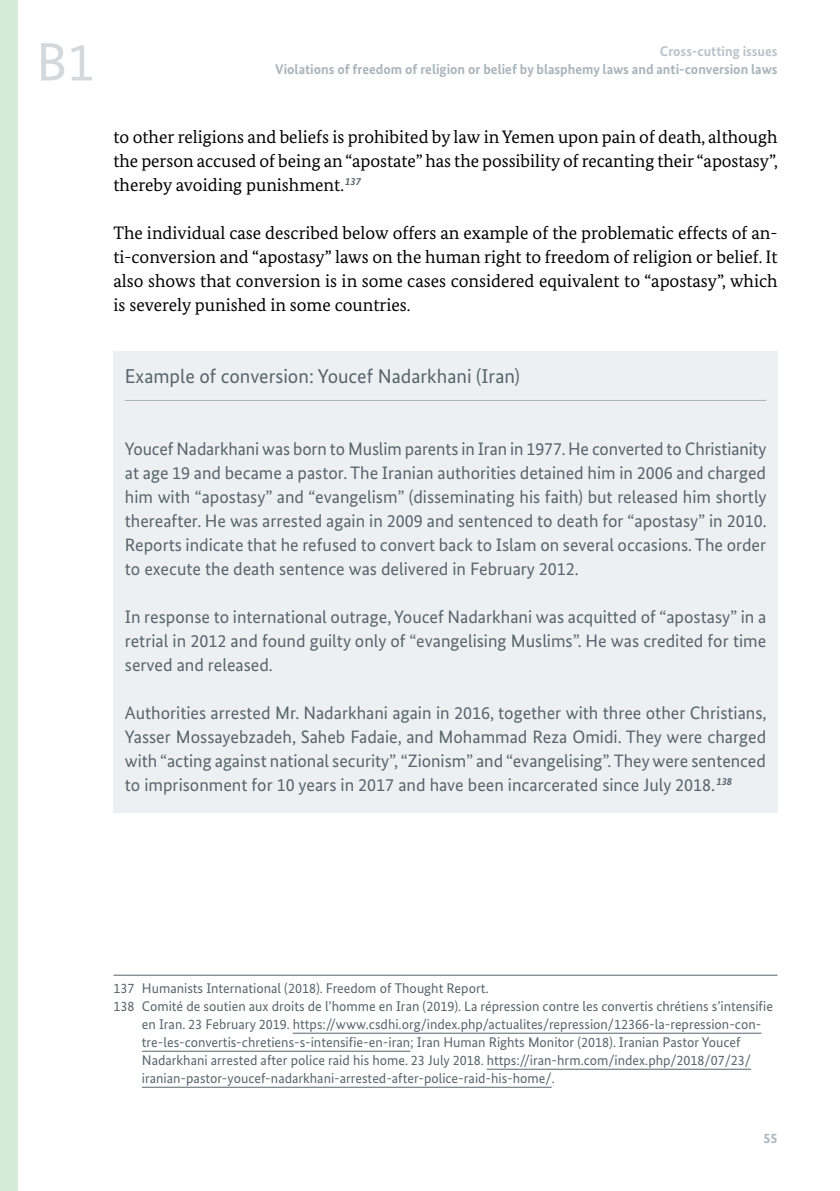
<style>
.page{position:relative;width:840px;height:1191px;background:#fff}
.page>*{position:absolute;margin:0;border:0;box-sizing:border-box;transform-origin:0 0}
.t1{font:54px "Bundes Sans";color:#d5d8da}
.Text_Kasten_Überschrift{font:20px "Bundes Sans";color:#57656c}
.Text_Kasten{font:18px/24px "Bundes Sans";color:#57656c;text-align:justify}
.Text_p{font:18px/24px "Bundes Serif";color:#000;text-align:justify}
.Text_Fußnote{font:14px/18px "Bundes Sans";color:#57656c}
.t2{font:700 14px "Bundes Sans";color:#a9b4bb}
.t3{font:700 14px "Bundes Sans";color:#b9c3c9}
</style>
<div class="page">
<div style="left:0;top:0;width:17px;height:1191px;background:#d6ead8"></div>
<div style="left:113px;top:351px;width:664px;height:461px;background:#edf0f2"></div>
<hr style="left:125px;top:400px;width:640px;height:1px;background:#a9b4bb">
<hr style="left:113px;top:974px;width:664px;height:1px;background:#57656c">
<hr style="left:292px;top:1032px;width:469px;height:1px;background:#57656c">
<hr style="left:142px;top:1050px;width:268px;height:1px;background:#57656c">
<hr style="left:486px;top:1068px;width:264px;height:1px;background:#57656c">
<hr style="left:142px;top:1086px;width:409px;height:1px;background:#57656c">
<h1 class="t1" style="left:36px;top:29px;width:60px">B1</h1>
<p class="t3" style="left:659px;top:43px;width:119px">Cross-cutting issues</p>
<p class="t2" style="left:275px;top:61px;width:503px">Violations of freedom of religion or belief by blasphemy laws and anti-conversion laws</p>
<p class="Text_p" style="left:113px;top:125px;width:665px">to other religions and beliefs is prohibited by law in Yemen upon pain of death, although the person accused of being an “apostate” has the possibility of recanting their “apostasy”, thereby avoiding punishment.<sup>137</sup></p>
<p class="Text_p" style="left:113px;top:221px;width:665px">The individual case described below offers an example of the problematic effects of an&shy;ti-conversion and “apostasy” laws on the human right to freedom of religion or belief. It also shows that conversion is in some cases considered equivalent to “apostasy”, which is severely punished in some countries.</p>
<p class="Text_Kasten_Überschrift" style="left:125px;top:364px;width:396px">Example of conversion: Youcef Nadarkhani (Iran)</p>
<p class="Text_Kasten" style="left:125px;top:437px;width:643px">Youcef Nadarkhani was born to Muslim parents in Iran in 1977. He converted to Christianity at age 19 and became a pastor. The Iranian authorities detained him in 2006 and charged him with “apostasy” and “evangelism” (disseminating his faith) but released him shortly thereafter. He was arrested again in 2009 and sentenced to death for “apostasy” in 2010.<br>Reports indicate that he refused to convert back to Islam on several occasions. The order to execute the death sentence was delivered in February 2012.</p>
<p class="Text_Kasten" style="left:125px;top:605px;width:642px">In response to international outrage, Youcef Nadarkhani was acquitted of “apostasy” in a retrial in 2012 and found guilty only of “evangelising Muslims”. He was credited for time served and released.</p>
<p class="Text_Kasten" style="left:125px;top:701px;width:642px">Authorities arrested Mr. Nadarkhani again in 2016, together with three other Christians, Yasser Mossayebzadeh, Saheb Fadaie, and Mohammad Reza Omidi. They were charged with “acting against national security”, “Zionism” and “evangelising”. They were sentenced to imprisonment for 10 years in 2017 and have been incarcerated since July 2018.<sup>138</sup></p>
<p class="Text_Fußnote" style="left:113px;top:979px;width:376px">137 Humanists International (2018). Freedom of Thought Report.</p>
<p class="Text_Fußnote" style="left:142px;top:997px;width:632px;text-indent:-28px">138 Comité de soutien aux droits de l’homme en Iran (2019). La répression contre les convertis chrétiens s’intensifie en Iran. 23 February 2019. https://www.csdhi.org/index.php/actualites/repression/12366-la-repression-con&shy;tre-les-convertis-chretiens-s-intensifie-en-iran; Iran Human Rights Monitor (2018). Iranian Pastor Youcef Nadarkhani arrested after police raid his home. 23 July 2018. https://iran-hrm.com/index.php/2018/07/23/ iranian-pastor-youcef-nadarkhani-arrested-after-police-raid-his-home/.</p>
<p class="t2" style="left:763px;top:1129px;width:15px">55</p>
</div>
